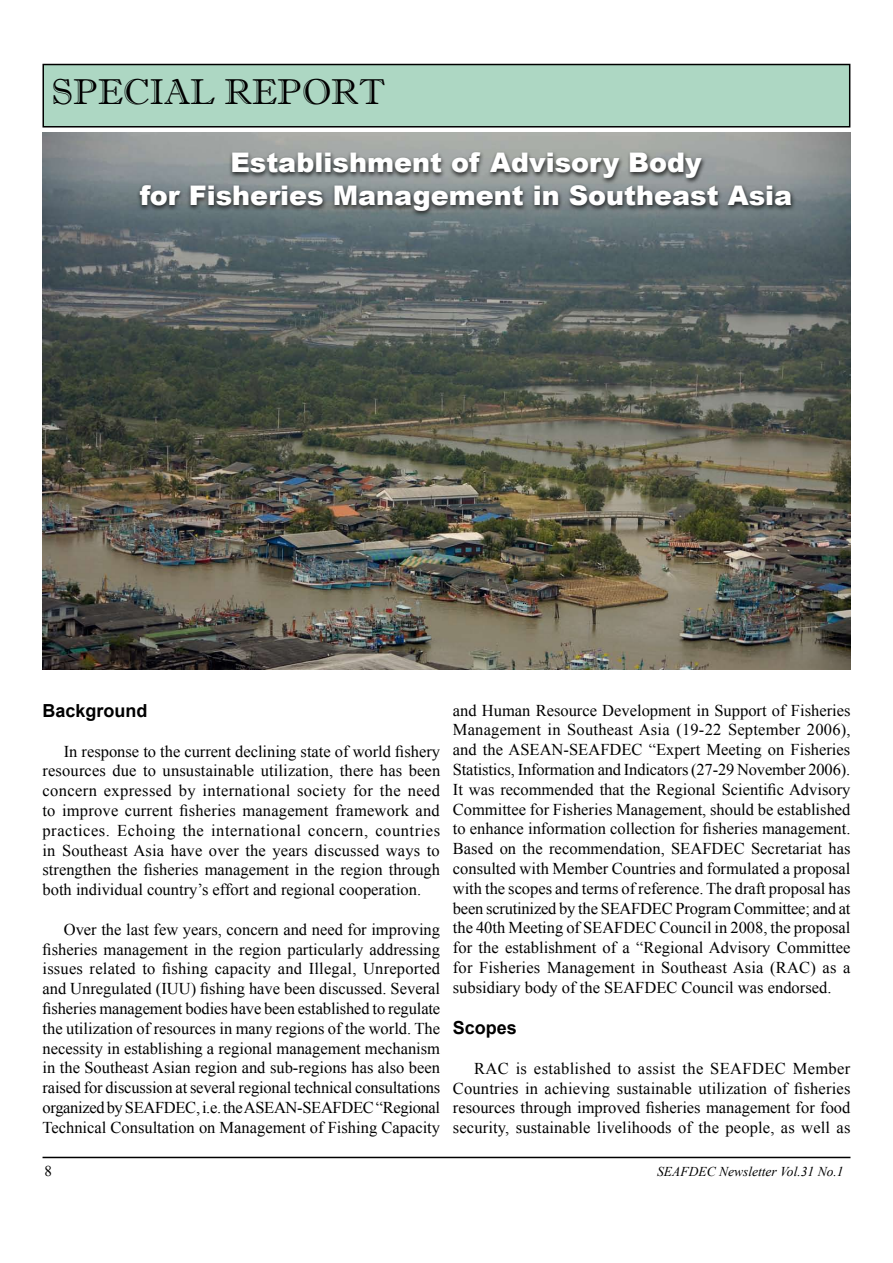
<style>
.page{position:relative;width:893px;height:1263px;background:#fff}
.page>*{position:absolute;margin:0;border:0;box-sizing:border-box;transform-origin:0 0}
.t1{font:36px "Imprint MT Shadow";color:#000}
.t2{font:900 27px/32.4px "Arial";color:#fff;text-align:center}
.t3{font:700 18px "Arial";color:#000}
.t4{font:16.5px/19.8px "Times New Roman";color:#000;text-align:justify}
.t5{font:15px "Times New Roman";color:#000}
.t6{font:italic 13.5px "Times New Roman";color:#000}
</style>
<div class="page">
<div style="left:43px;top:64px;width:807px;height:63px;background:#add7c3"></div>
<div style="left:42px;top:64px;width:808px;height:64px;border:2px solid #000"></div>
<hr style="left:43px;top:1157px;width:807px;height:1px;background:#000">
<img style="left:43px;top:132px;width:807px;height:537px">
<div style="left:136px;top:150px;width:726px;height:84px;background:#000;opacity:.75"></div>
<h1 class="t1" style="left:51px;top:71px;width:335px">SPECIAL REPORT</h1>
<h2 class="t2" style="left:140px;top:146px;width:654px">Establishment of Advisory Body<br>for Fisheries Management in Southeast Asia</h2>
<p class="t3" style="left:43px;top:699px;width:107px">Background</p>
<p class="t4" style="left:43px;top:741px;width:399px;text-indent:21px">In response to the current declining state of world fishery resources due to unsustainable utilization, there has been concern expressed by international society for the need to improve current fisheries management framework and practices. Echoing the international concern, countries in Southeast Asia have over the years discussed ways to strengthen the fisheries management in the region through both individual country’s effort and regional cooperation.</p>
<p class="t4" style="left:43px;top:919px;width:399px;text-indent:21px">Over the last few years, concern and need for improving fisheries management in the region particularly addressing issues related to fishing capacity and Illegal, Unreported and Unregulated (IUU) fishing have been discussed. Several fisheries management bodies have been established to regulate the utilization of resources in many regions of the world. The necessity in establishing a regional management mechanism in the Southeast Asian region and sub-regions has also been raised for discussion at several regional technical consultations organized by SEAFDEC, i.e. the ASEAN-SEAFDEC “Regional Technical Consultation on Management of Fishing Capacity</p>
<p class="t4" style="left:453px;top:700px;width:399px">and Human Resource Development in Support of Fisheries Management in Southeast Asia (19-22 September 2006), and the ASEAN-SEAFDEC “Expert Meeting on Fisheries Statistics, Information and Indicators (27-29 November 2006).<br>It was recommended that the Regional Scientific Advisory Committee for Fisheries Management, should be established to enhance information collection for fisheries management.<br>Based on the recommendation, SEAFDEC Secretariat has consulted with Member Countries and formulated a proposal with the scopes and terms of reference. The draft proposal has been scrutinized by the SEAFDEC Program Committee; and at the 40th Meeting of SEAFDEC Council in 2008, the proposal for the establishment of a “Regional Advisory Committee for Fisheries Management in Southeast Asia (RAC) as a subsidiary body of the SEAFDEC Council was endorsed.</p>
<p class="t3" style="left:453px;top:1016px;width:66px">Scopes</p>
<p class="t4" style="left:453px;top:1058px;width:399px;text-indent:21px">RAC is established to assist the SEAFDEC Member Countries in achieving sustainable utilization of fisheries resources through improved fisheries management for food security, sustainable livelihoods of the people, as well as</p>
<p class="t5" style="left:45px;top:1160px;width:9px">8</p>
<p class="t6" style="left:657px;top:1162px;width:188px">SEAFDEC Newsletter Vol.31 No.1</p>
</div>
